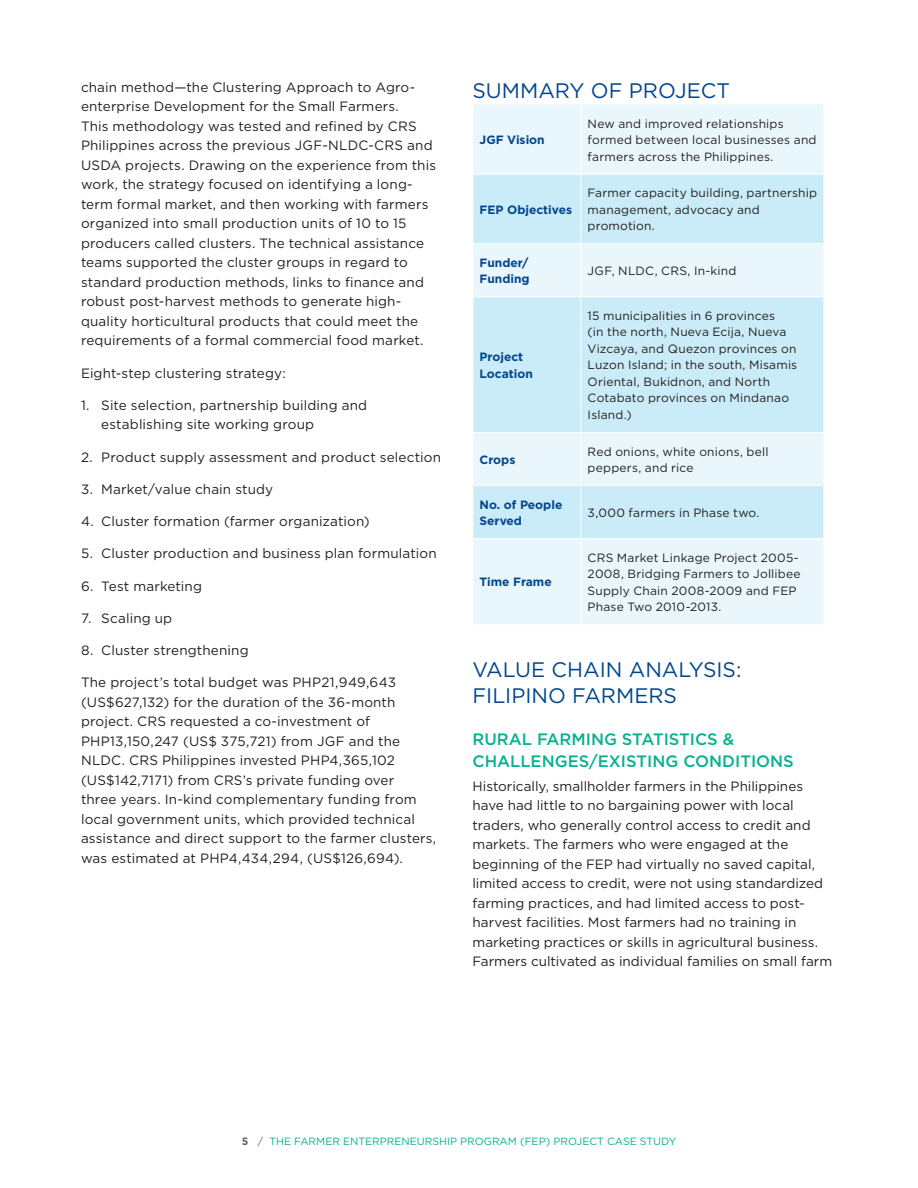
<style>
.page{position:relative;width:918px;height:1188px;background:#fff}
.page>*{position:absolute;margin:0;border:0;box-sizing:border-box;transform-origin:0 0}
.Heading_1_12pt{font:21px/25.2px "Gotham";color:#01468c}
.Heading_2_10pt{font:500 16.5px/22.5px "Gotham";color:#07b18f}
.Body_copy_9pt{font:13.5px/19.5px "Gotham";letter-spacing:.01em;color:#231f20}
.Table_body_8pt{font:12px/16.5px "Gotham";letter-spacing:.015em;color:#231f20}
.Table_left{font:700 12px/16.5px "Gotham";color:#01468c}
.t1{font:10.5px "Gotham";color:#07b18f}
.s1{font-weight:700;color:#5f6369}
.s2{color:#5f6369}
</style>
<div class="page">
<div style="left:473px;top:105px;width:350px;height:519px;background:#e9f7fc"></div>
<svg style="left:473px;top:175px;width:351px;height:363px;background:#d3eef9"></svg>
<hr style="left:472px;top:174px;width:109px;height:1px;background:#fff">
<hr style="left:581px;top:174px;width:243px;height:1px;background:#fff">
<hr style="left:472px;top:243px;width:109px;height:1px;background:#fff">
<hr style="left:581px;top:243px;width:243px;height:1px;background:#fff">
<hr style="left:472px;top:296px;width:109px;height:1px;background:#fff">
<hr style="left:581px;top:296px;width:243px;height:1px;background:#fff">
<hr style="left:472px;top:432px;width:109px;height:1px;background:#fff">
<hr style="left:581px;top:432px;width:243px;height:1px;background:#fff">
<hr style="left:472px;top:485px;width:109px;height:1px;background:#fff">
<hr style="left:581px;top:485px;width:243px;height:1px;background:#fff">
<hr style="left:472px;top:538px;width:109px;height:1px;background:#fff">
<hr style="left:581px;top:538px;width:243px;height:1px;background:#fff">
<hr style="left:580px;top:105px;width:1px;height:69px;background:#fff">
<hr style="left:580px;top:175px;width:1px;height:68px;background:#fff">
<hr style="left:580px;top:244px;width:1px;height:52px;background:#fff">
<hr style="left:580px;top:297px;width:1px;height:135px;background:#fff">
<hr style="left:580px;top:433px;width:1px;height:52px;background:#fff">
<hr style="left:580px;top:486px;width:1px;height:52px;background:#fff">
<hr style="left:580px;top:539px;width:1px;height:85px;background:#fff">
<p class="Body_copy_9pt" style="left:81px;top:77px;width:357px">chain method—the Clustering Approach to Agro&shy;enterprise Development for the Small Farmers.<br>This methodology was tested and refined by CRS Philippines across the previous JGF-NLDC-CRS and USDA projects. Drawing on the experience from this work, the strategy focused on identifying a long&shy;term formal market, and then working with farmers organized into small production units of 10 to 15 producers called clusters. The technical assistance teams supported the cluster groups in regard to standard production methods, links to finance and robust post-harvest methods to generate high&shy;quality horticultural products that could meet the requirements of a formal commercial food market.</p>
<p class="Body_copy_9pt" style="left:81px;top:363px;width:206px">Eight-step clustering strategy:</p>
<p class="Body_copy_9pt" style="left:101px;top:395px;width:267px;text-indent:-20px">1. Site selection, partnership building and establishing site working group</p>
<p class="Body_copy_9pt" style="left:81px;top:447px;width:362px">2. Product supply assessment and product selection</p>
<p class="Body_copy_9pt" style="left:81px;top:479px;width:194px">3. Market/value chain study</p>
<p class="Body_copy_9pt" style="left:81px;top:511px;width:290px">4. Cluster formation (farmer organization)</p>
<p class="Body_copy_9pt" style="left:81px;top:544px;width:357px">5. Cluster production and business plan formulation</p>
<p class="Body_copy_9pt" style="left:81px;top:576px;width:123px">6. Test marketing</p>
<p class="Body_copy_9pt" style="left:81px;top:608px;width:93px">7. Scaling up</p>
<p class="Body_copy_9pt" style="left:81px;top:640px;width:169px">8. Cluster strengthening</p>
<p class="Body_copy_9pt" style="left:81px;top:673px;width:357px">The project’s total budget was PHP21,949,643 (US$627,132) for the duration of the 36-month project. CRS requested a co-investment of PHP13,150,247 (US$ 375,721) from JGF and the NLDC. CRS Philippines invested PHP4,365,102 (US$142,7171) from CRS’s private funding over<br>three years. In-kind complementary funding from local government units, which provided technical assistance and direct support to the farmer clusters, was estimated at PHP4,434,294, (US$126,694).</p>
<p class="Heading_1_12pt" style="left:472px;top:77px;width:259px">SUMMARY OF PROJECT</p>
<p class="Table_left" style="left:480px;top:132px;width:67px">JGF Vision</p>
<p class="Table_body_8pt" style="left:588px;top:115px;width:230px">New and improved relationships formed between local businesses and farmers across the Philippines.</p>
<p class="Table_left" style="left:480px;top:201px;width:94px">FEP Objectives</p>
<p class="Table_body_8pt" style="left:588px;top:184px;width:231px">Farmer capacity building, partnership management, advocacy and promotion.</p>
<p class="Table_left" style="left:480px;top:254px;width:52px">Funder/<br>Funding</p>
<p class="Table_body_8pt" style="left:588px;top:262px;width:150px">JGF, NLDC, CRS, In-kind</p>
<p class="Table_left" style="left:480px;top:349px;width:55px">Project<br>Location</p>
<p class="Table_body_8pt" style="left:588px;top:307px;width:211px">15 municipalities in 6 provinces<br>(in the north, Nueva Ecija, Nueva<br>Vizcaya, and Quezon provinces on<br>Luzon Island; in the south, Misamis<br>Oriental, Bukidnon, and North<br>Cotabato provinces on Mindanao<br>Island.)</p>
<p class="Table_left" style="left:480px;top:451px;width:37px">Crops</p>
<p class="Table_body_8pt" style="left:588px;top:443px;width:182px">Red onions, white onions, bell peppers, and rice</p>
<p class="Table_left" style="left:480px;top:496px;width:84px">No. of People<br>Served</p>
<p class="Table_body_8pt" style="left:588px;top:504px;width:173px">3,000 farmers in Phase two.</p>
<p class="Table_left" style="left:480px;top:574px;width:74px">Time Frame</p>
<p class="Table_body_8pt" style="left:588px;top:549px;width:214px">CRS Market Linkage Project 2005-<br>2008, Bridging Farmers to Jollibee<br>Supply Chain 2008-2009 and FEP<br>Phase Two 2010-2013.</p>
<p class="Heading_1_12pt" style="left:472px;top:657px;width:270px">VALUE CHAIN ANALYSIS:<br>FILIPINO FARMERS</p>
<p class="Heading_2_10pt" style="left:472px;top:727px;width:323px">RURAL FARMING STATISTICS &amp;<br>CHALLENGES/EXISTING CONDITIONS</p>
<p class="Body_copy_9pt" style="left:472px;top:776px;width:361px">Historically, smallholder farmers in the Philippines have had little to no bargaining power with local traders, who generally control access to credit and markets. The farmers who were engaged at the beginning of the FEP had virtually no saved capital, limited access to credit, were not using standardized farming practices, and had limited access to post&shy;harvest facilities. Most farmers had no training in marketing practices or skills in agricultural business.<br>Farmers cultivated as individual families on small farm</p>
<p class="t1" style="left:242px;top:1135px;width:436px"><span class="s1">5</span> <span class="s2">/</span> THE FARMER ENTERPRENEURSHIP PROGRAM (FEP) PROJECT CASE STUDY</p>
</div>
